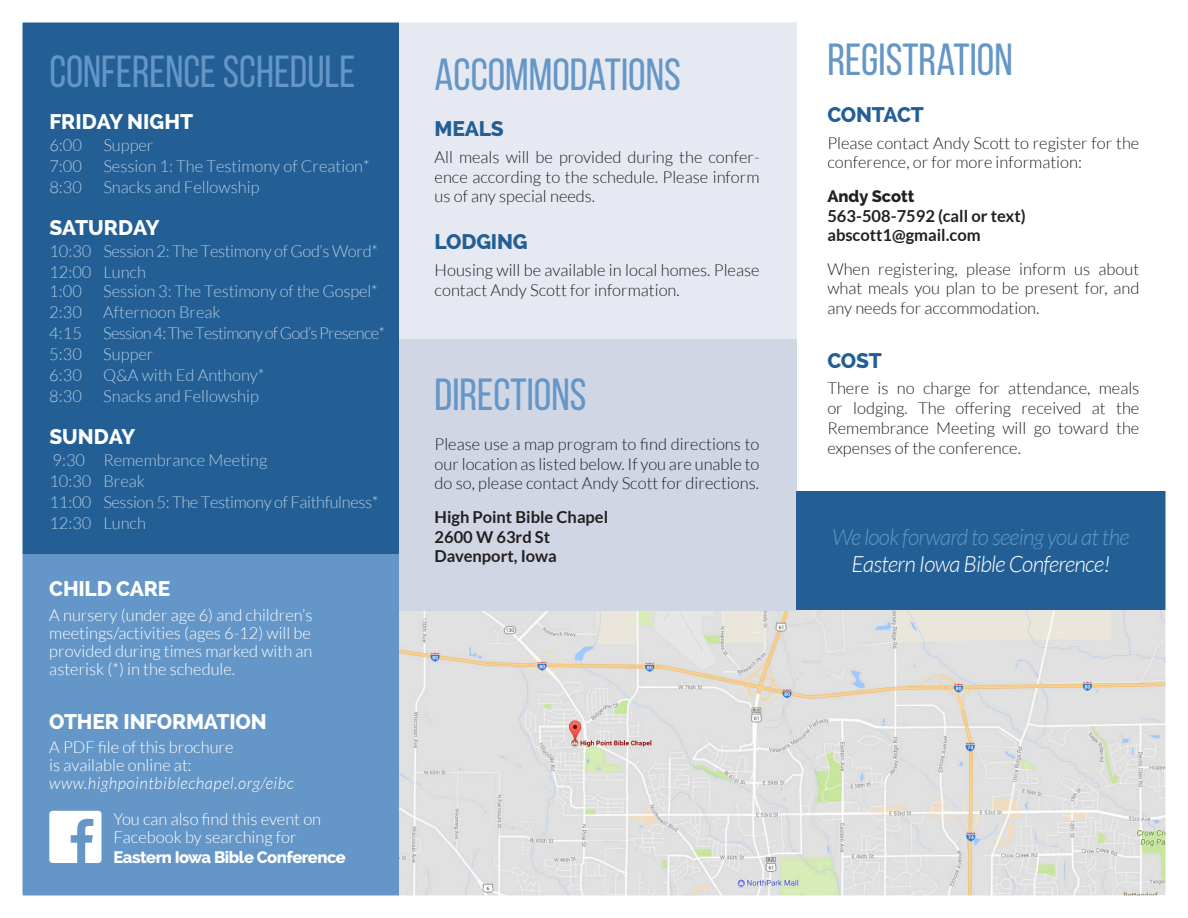
<style>
.page{position:relative;width:1188px;height:918px;background:#fff}
.page>*{position:absolute;margin:0;border:0;box-sizing:border-box;transform-origin:0 0}
.t1{font:52.2px "SS Social";color:#fff}
.t2{font:45px "Bebas Neue";color:#6496c7}
.t3{font:italic 300 22.5px "Lato";letter-spacing:-.03em;color:#6496c7}
.t4{font:italic 300 22.5px "Lato";letter-spacing:-.03em;color:#fff}
.t5{font:800 21px "Raleway";letter-spacing:-.01em;color:#fff}
.t6{font:800 21px "Raleway";letter-spacing:-.01em;color:#235f94}
.t7{font:300 16.5px/19.8px "Lato";color:#231f20;text-align:justify}
.t8{font:300 16.5px/21px "Lato";color:#b1cae3}
.t9{font:300 16.5px/18px "Lato";color:#fff;text-align:justify}
.t10{font:700 16.5px "Lato";color:#231f20}
.t11{font:300 16.5px/21px "Lato";letter-spacing:-.025em;color:#b1cae3}
.t12{font:300 16.5px "Lato";letter-spacing:-.045em;color:#b1cae3}
.t13{font:italic 300 16.5px "Lato";letter-spacing:.03em;color:#fff}
.t14{font:800 16.5px "Raleway";letter-spacing:-.03em;color:#fff}
.t15{font:800 16.5px "Raleway";letter-spacing:-.005em;color:#231f20}
</style>
<div class="page">
<div style="left:398px;top:0;width:398px;height:339px;background:#e6e9f1"></div>
<img style="left:398px;top:610px;width:767px;height:285px">
<div style="left:398px;top:339px;width:398px;height:271px;background:#d1d6e5"></div>
<div style="left:0;top:0;width:398px;height:554px;background:#235f94"></div>
<div style="left:796px;top:491px;width:392px;height:119px;background:#235f94"></div>
<div style="left:0;top:554px;width:398px;height:364px;background:#6496c7"></div>
<div style="left:0;top:0;width:1188px;height:918px;border:22px solid #fff"></div>
<p class="t2" style="left:49px;top:47px;width:307px">CONFERENCE SCHEDULE</p>
<p class="t5" style="left:49px;top:110px;width:145px">FRIDAY NIGHT</p>
<p class="t8" style="left:49px;top:135px;width:34px">6:00</p>
<p class="t8" style="left:103px;top:135px;width:52px">Supper</p>
<p class="t8" style="left:49px;top:156px;width:34px">7:00</p>
<p class="t8" style="left:103px;top:156px;width:268px">Session 1: The Testimony of Creation*</p>
<p class="t8" style="left:49px;top:177px;width:34px">8:30</p>
<p class="t8" style="left:103px;top:177px;width:158px">Snacks and Fellowship</p>
<p class="t5" style="left:49px;top:216px;width:112px">SATURDAY</p>
<p class="t11" style="left:49px;top:241px;width:330px">10:30 Session 2: The Testimony of God’s Word*<br>12:00 Lunch</p>
<p class="t8" style="left:49px;top:281px;width:34px">1:00</p>
<p class="t8" style="left:103px;top:281px;width:276px">Session 3: The Testimony of the Gospel*</p>
<p class="t8" style="left:49px;top:302px;width:34px">2:30</p>
<p class="t8" style="left:103px;top:302px;width:119px">Afternoon Break</p>
<p class="t8" style="left:49px;top:323px;width:34px">4:15</p>
<p class="t12" style="left:103px;top:325px;width:283px">Session 4: The Testimony of God’s Presence*</p>
<p class="t8" style="left:49px;top:344px;width:34px">5:30</p>
<p class="t8" style="left:103px;top:344px;width:52px">Supper</p>
<p class="t8" style="left:49px;top:365px;width:34px">6:30</p>
<p class="t8" style="left:103px;top:365px;width:163px">Q&amp;A with Ed Anthony*</p>
<p class="t8" style="left:49px;top:386px;width:34px">8:30</p>
<p class="t8" style="left:103px;top:386px;width:157px">Snacks and Fellowship</p>
<p class="t5" style="left:49px;top:425px;width:87px">SUNDAY</p>
<p class="t8" style="left:49px;top:449px;width:331px">9:30 Remembrance Meeting<br>10:30 Break<br>11:00 Session 5: The Testimony of Faithfulness*<br>12:30 Lunch</p>
<p class="t5" style="left:49px;top:576px;width:123px">CHILD CARE</p>
<p class="t9" style="left:49px;top:606px;width:265px">A nursery (under age 6) and children’s meetings/activities (ages 6-12) will be provided during times marked with an asterisk (*) in the schedule.</p>
<p class="t5" style="left:49px;top:709px;width:219px">OTHER INFORMATION</p>
<p class="t9" style="left:49px;top:738px;width:186px">A PDF file of this brochure</p>
<p class="t9" style="left:49px;top:756px;width:144px">is available online at:</p>
<p class="t13" style="left:49px;top:775px;width:246px">www.highpointbiblechapel.org/eibc</p>
<p class="t9" style="left:113px;top:810px;width:209px">You can also find this event on<br>Facebook by searching for</p>
<p class="t14" style="left:113px;top:848px;width:234px">Eastern Iowa Bible Conference</p>
<p class="t1" style="left:49px;top:807px;width:54px">FACEBOOK</p>
<p class="t2" style="left:435px;top:50px;width:248px">ACCOMMODATIONS</p>
<p class="t6" style="left:435px;top:117px;width:71px">MEALS</p>
<p class="t7" style="left:435px;top:147px;width:326px">All meals will be provided during the confer&shy;ence according to the schedule. Please inform us of any special needs.</p>
<p class="t6" style="left:435px;top:230px;width:94px">LODGING</p>
<p class="t7" style="left:435px;top:260px;width:326px">Housing will be available in local homes. Please contact Andy Scott for information.</p>
<p class="t2" style="left:435px;top:370px;width:153px">DIRECTIONS</p>
<p class="t7" style="left:435px;top:434px;width:326px">Please use a map program to find directions to our location as listed below. If you are unable to do so, please contact Andy Scott for directions.</p>
<p class="t10" style="left:435px;top:507px;width:175px">High Point Bible Chapel</p>
<p class="t10" style="left:435px;top:527px;width:117px">2600 W 63rd St</p>
<p class="t10" style="left:435px;top:547px;width:124px">Davenport, Iowa</p>
<p class="t2" style="left:827px;top:35px;width:187px">REGISTRATION</p>
<p class="t6" style="left:827px;top:103px;width:98px">CONTACT</p>
<p class="t7" style="left:827px;top:133px;width:313px">Please contact Andy Scott to register for the conference, or for more information:</p>
<p class="t15" style="left:827px;top:187px;width:89px">Andy Scott</p>
<p class="t10" style="left:827px;top:206px;width:200px">563-508-7592 (call or text)</p>
<p class="t10" style="left:827px;top:226px;width:155px">abscott1@gmail.com</p>
<p class="t7" style="left:827px;top:259px;width:313px">When registering, please inform us about what meals you plan to be present for, and any needs for accommodation.</p>
<p class="t6" style="left:827px;top:348px;width:56px">COST</p>
<p class="t7" style="left:827px;top:379px;width:313px">There is no charge for attendance, meals or lodging. The offering received at the Remembrance Meeting will go toward the expenses of the conference.</p>
<p class="t3" style="left:832px;top:525px;width:299px">We look forward to seeing you at the</p>
<p class="t4" style="left:851px;top:552px;width:260px">Eastern Iowa Bible Conference!</p>
</div>
